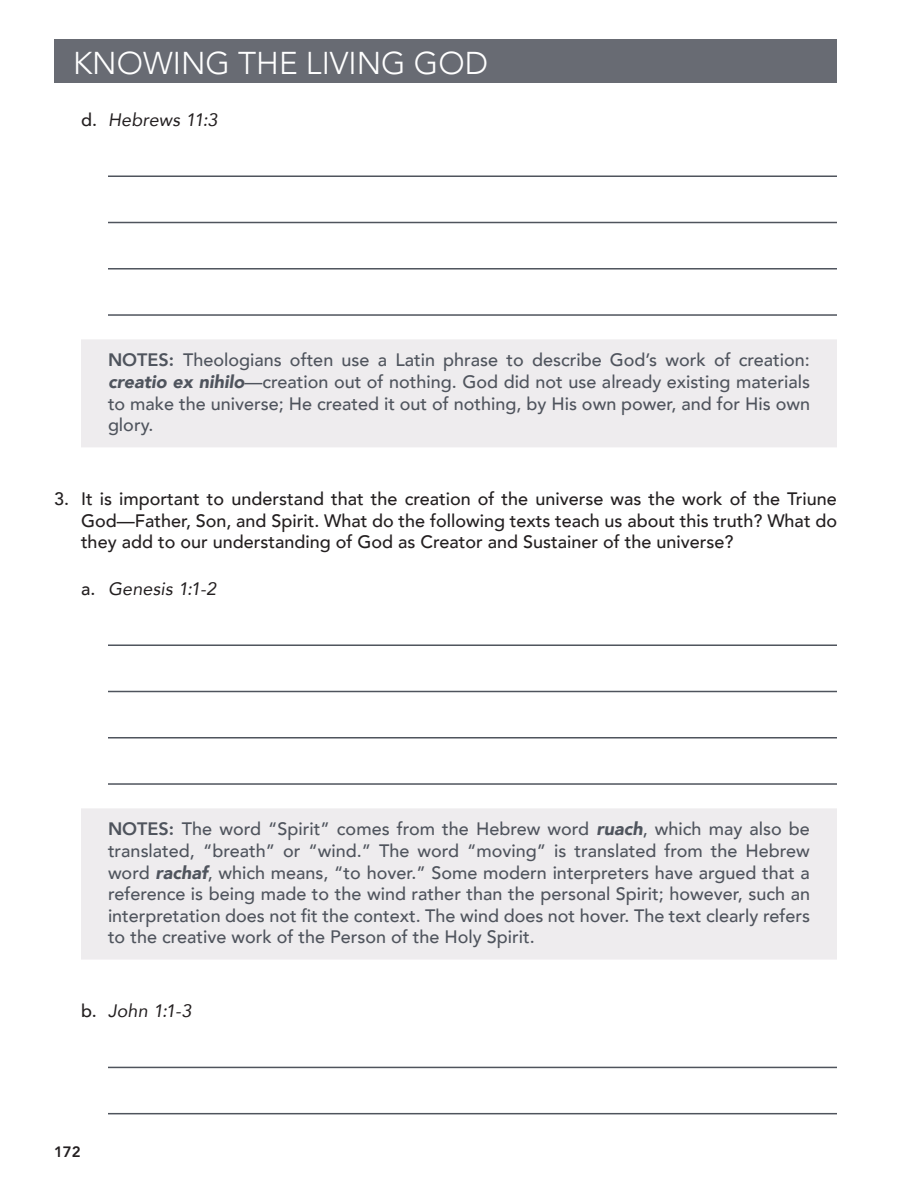
<style>
.page{position:relative;width:918px;height:1188px;background:#fff}
.page>*{position:absolute;margin:0;border:0;box-sizing:border-box;transform-origin:0 0}
.t1{font:300 31.5px "Avenir";color:#fff}
.Note_2__6-line{font:500 18px/21.6px "Avenir";color:#4f545d;text-align:justify}
._1__Normal{font:500 18px/21.6px "Avenir";color:#231f20;text-align:justify}
.Note_2__4-line{font:500 18px/21.6px "Avenir";color:#4f545d;text-align:justify}
.a__Normal_SPACED{font:italic 18px "Avenir";letter-spacing:.01em;color:#231f20}
.t2{font:800 15px "Avenir";color:#231f20}
.s1{font-weight:500;font-style:normal}
.s2{font-weight:800}
.s3{font-weight:900;font-style:italic}
</style>
<div class="page">
<div style="left:54px;top:40px;width:783px;height:43px;background:#686b73"></div>
<hr style="left:108px;top:176px;width:729px;height:1px;background:#4f545d">
<hr style="left:108px;top:222px;width:729px;height:1px;background:#4f545d">
<hr style="left:108px;top:268px;width:729px;height:2px;background:#4f545d">
<hr style="left:108px;top:314px;width:729px;height:2px;background:#4f545d">
<div style="left:81px;top:339px;width:756px;height:108px;background:#eeecee"></div>
<hr style="left:108px;top:644px;width:729px;height:2px;background:#4f545d">
<hr style="left:108px;top:691px;width:729px;height:1px;background:#4f545d">
<hr style="left:108px;top:737px;width:729px;height:2px;background:#4f545d">
<hr style="left:108px;top:783px;width:729px;height:2px;background:#4f545d">
<div style="left:81px;top:808px;width:756px;height:152px;background:#eeecee"></div>
<hr style="left:108px;top:1067px;width:729px;height:1px;background:#4f545d">
<hr style="left:108px;top:1113px;width:729px;height:1px;background:#4f545d">
<h1 class="t1" style="left:73px;top:44px;width:416px">KNOWING THE LIVING GOD</h1>
<p class="a__Normal_SPACED" style="left:81px;top:109px;width:138px"><span class="s1">d.</span> Hebrews 11:3</p>
<p class="Note_2__4-line" style="left:108px;top:348px;width:704px"><span class="s2">NOTES:</span> Theologians often use a Latin phrase to describe God’s work of creation: <span class="s3">creatio ex nihilo</span>—creation out of nothing. God did not use already existing materials to make the universe; He created it out of nothing, by His own power, and for His own glory.</p>
<p class="_1__Normal" style="left:81px;top:487px;width:758px;text-indent:-27px">3. It is important to understand that the creation of the universe was the work of the Triune God—Father, Son, and Spirit. What do the following texts teach us about this truth? What do they add to our understanding of God as Creator and Sustainer of the universe?</p>
<p class="a__Normal_SPACED" style="left:81px;top:578px;width:137px"><span class="s1">a.</span> Genesis 1:1-2</p>
<p class="Note_2__6-line" style="left:108px;top:817px;width:704px"><span class="s2">NOTES:</span> The word “Spirit” comes from the Hebrew word <span class="s3">ruach</span>, which may also be translated, “breath” or “wind.” The word “moving” is translated from the Hebrew word <span class="s3">rachaf</span>, which means, “to hover.” Some modern interpreters have argued that a reference is being made to the wind rather than the personal Spirit; however, such an interpretation does not fit the context. The wind does not hover. The text clearly refers to the creative work of the Person of the Holy Spirit.</p>
<p class="a__Normal_SPACED" style="left:81px;top:1000px;width:112px"><span class="s1">b.</span> John 1:1-3</p>
<p class="t2" style="left:54px;top:1140px;width:28px">172</p>
</div>
